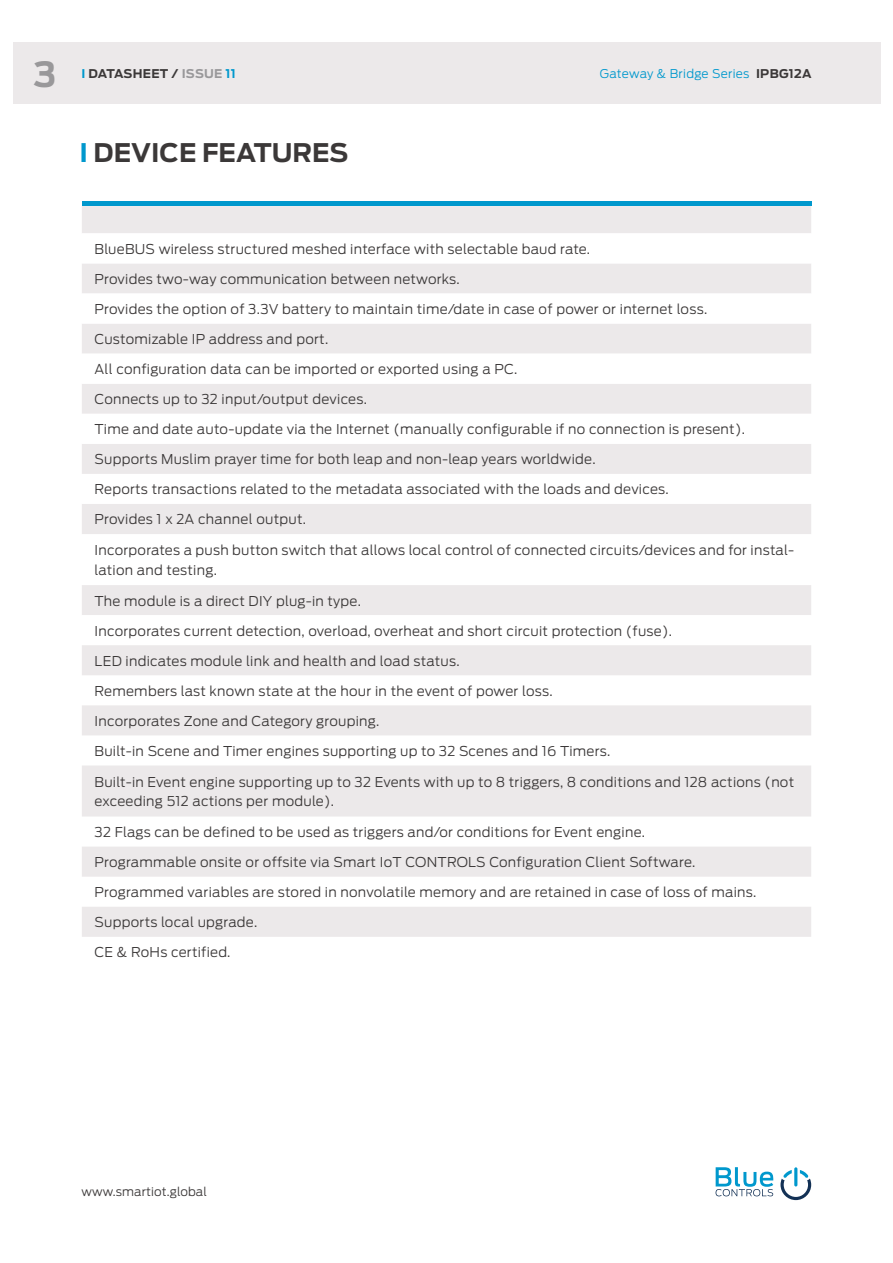
<style>
.page{position:relative;width:893px;height:1263px;background:#fff}
.page>*{position:absolute;margin:0;border:0;box-sizing:border-box;transform-origin:0 0}
.t1{font:700 34.5px "Antenna";color:#99989a}
.t2{font:700 25.5px "Antenna";color:#3b3838}
.e-HomeGreen_Body_01{font:300 13.5px/19.5px "Antenna";letter-spacing:.02em;color:#3b3838}
.t3{font:300 12px "Antenna";letter-spacing:.02em;color:#0098cd}
.t4{font:300 12px "Antenna";letter-spacing:.01em;color:#3b3838}
.t5{font:700 12px "Antenna";letter-spacing:.025em;color:#3b3838}
.s1{color:#0098cd}
.s2{color:#99989a}
.s3{font-weight:700;color:#3b3838}
</style>
<div class="page">
<div style="left:13px;top:43px;width:867px;height:61px;background:#ece9ea"></div>
<hr style="left:794px;top:1167px;width:3px;height:19px;background:#0098cd;border-radius:2px">
<svg style="left:780px;top:1170px;width:31px;height:30px"></svg>
<svg style="left:716px;top:1167px;width:57px;height:29px"></svg>
<div style="left:82px;top:201px;width:729px;height:5px;background:#0098cd"></div>
<div style="left:82px;top:206px;width:729px;height:27px;background:#ece9ea"></div>
<svg style="left:82px;top:264px;width:729px;height:210px;fill:#ece9ea"></svg>
<svg style="left:82px;top:504px;width:729px;height:433px;fill:#ece9ea"></svg>
<h1 class="t1" style="left:34px;top:54px;width:24px">3</h1>
<p class="t5" style="left:81px;top:66px;width:156px"><span class="s1">I</span> DATASHEET / <span class="s2">ISSUE</span> <span class="s1">11</span></p>
<p class="t3" style="left:600px;top:66px;width:213px">Gateway &amp; Bridge Series <span class="s3">IPBG12A</span></p>
<p class="t2" style="left:80px;top:138px;width:270px"><span class="s1">I</span> DEVICE FEATURES</p>
<p class="e-HomeGreen_Body_01" style="left:95px;top:239px;width:497px">BlueBUS wireless structured meshed interface with selectable baud rate.</p>
<p class="e-HomeGreen_Body_01" style="left:95px;top:269px;width:367px">Provides two-way communication between networks.</p>
<p class="e-HomeGreen_Body_01" style="left:95px;top:299px;width:614px">Provides the option of 3.3V battery to maintain time/date in case of power or internet loss.</p>
<p class="e-HomeGreen_Body_01" style="left:95px;top:329px;width:235px">Customizable IP address and port.</p>
<p class="e-HomeGreen_Body_01" style="left:95px;top:359px;width:424px">All configuration data can be imported or exported using a PC.</p>
<p class="e-HomeGreen_Body_01" style="left:95px;top:389px;width:274px">Connects up to 32 input/output devices.</p>
<p class="e-HomeGreen_Body_01" style="left:95px;top:420px;width:652px">Time and date auto-update via the Internet (manually configurable if no connection is present).</p>
<p class="e-HomeGreen_Body_01" style="left:95px;top:450px;width:502px">Supports Muslim prayer time for both leap and non-leap years worldwide.</p>
<p class="e-HomeGreen_Body_01" style="left:95px;top:480px;width:576px">Reports transactions related to the metadata associated with the loads and devices.</p>
<p class="e-HomeGreen_Body_01" style="left:95px;top:510px;width:213px">Provides 1 x 2A channel output.</p>
<p class="e-HomeGreen_Body_01" style="left:95px;top:541px;width:701px">Incorporates a push button switch that allows local control of connected circuits/devices and for instal&shy;lation and testing.</p>
<p class="e-HomeGreen_Body_01" style="left:95px;top:591px;width:268px">The module is a direct DIY plug-in type.</p>
<p class="e-HomeGreen_Body_01" style="left:95px;top:621px;width:579px">Incorporates current detection, overload, overheat and short circuit protection (fuse).</p>
<p class="e-HomeGreen_Body_01" style="left:95px;top:651px;width:366px">LED indicates module link and health and load status.</p>
<p class="e-HomeGreen_Body_01" style="left:95px;top:681px;width:460px">Remembers last known state at the hour in the event of power loss.</p>
<p class="e-HomeGreen_Body_01" style="left:95px;top:711px;width:286px">Incorporates Zone and Category grouping.</p>
<p class="e-HomeGreen_Body_01" style="left:95px;top:741px;width:517px">Built-in Scene and Timer engines supporting up to 32 Scenes and 16 Timers.</p>
<p class="e-HomeGreen_Body_01" style="left:95px;top:772px;width:701px">Built-in Event engine supporting up to 32 Events with up to 8 triggers, 8 conditions and 128 actions (not exceeding 512 actions per module).</p>
<p class="e-HomeGreen_Body_01" style="left:95px;top:822px;width:552px">32 Flags can be defined to be used as triggers and/or conditions for Event engine.</p>
<p class="e-HomeGreen_Body_01" style="left:95px;top:852px;width:602px">Programmable onsite or offsite via Smart IoT CONTROLS Configuration Client Software.</p>
<p class="e-HomeGreen_Body_01" style="left:95px;top:882px;width:663px">Programmed variables are stored in nonvolatile memory and are retained in case of loss of mains.</p>
<p class="e-HomeGreen_Body_01" style="left:95px;top:912px;width:164px">Supports local upgrade.</p>
<p class="e-HomeGreen_Body_01" style="left:95px;top:943px;width:137px">CE &amp; RoHs certified.</p>
<p class="t4" style="left:82px;top:1184px;width:127px">www.smartiot.global</p>
</div>
